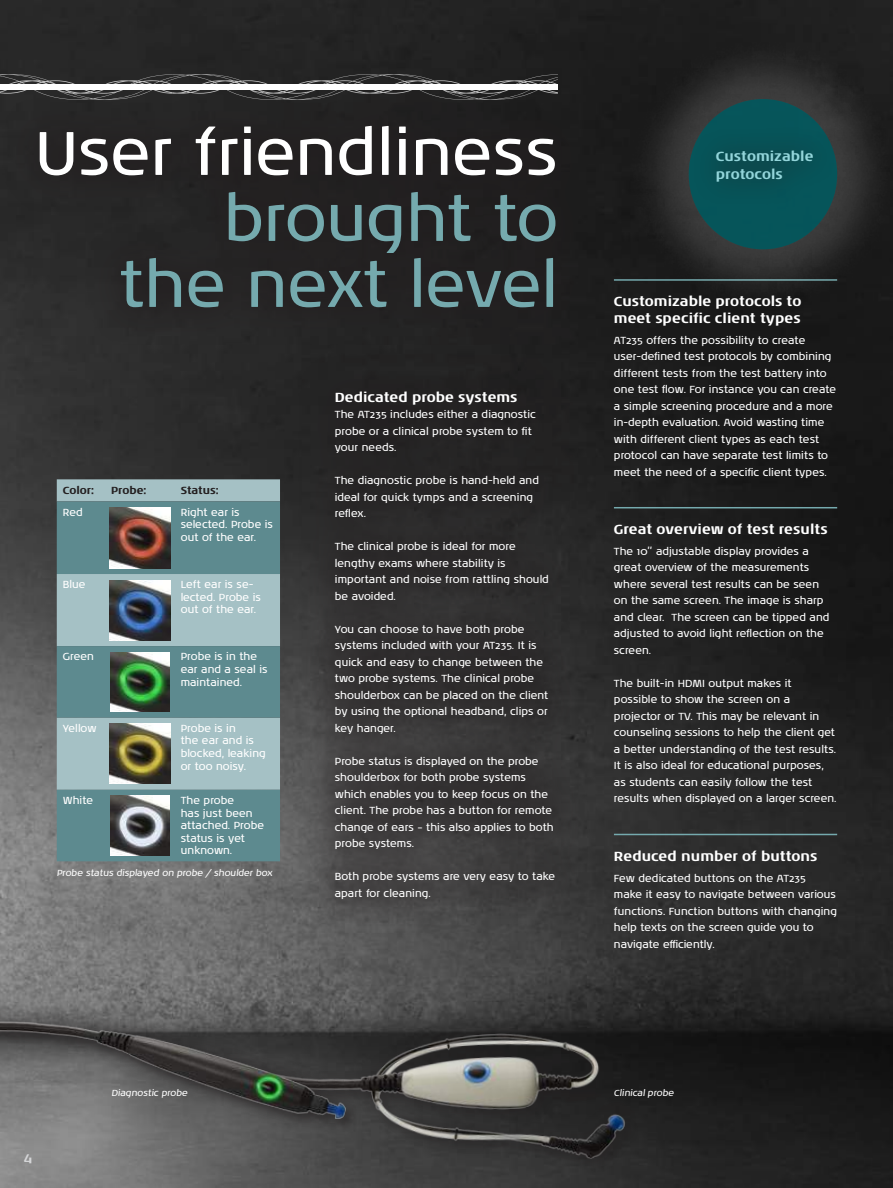
<style>
.page{position:relative;width:893px;height:1188px;background:#fff}
.page>*{position:absolute;margin:0;border:0;box-sizing:border-box;transform-origin:0 0}
.t1{font:63px/66px "Noa LT Std";color:#75aaae;text-align:right}
.t2{font:63px "Noa LT Std";letter-spacing:.005em;color:#fff}
.t3{font:700 13.5px/16.5px "Noa LT Std";color:#fff}
.t4{font:700 13.5px "Noa LT Pro";color:#fff}
.t5{font:700 13.5px "Noa LT Std";color:#93d5da}
.t6{font:700 13.5px "Noa LT Std";color:#d4d5d7}
.t7{font:10.5px/16.5px "Noa LT Std";color:#fff}
.t8{font:10.5px/12.6px "Noa LT Pro";color:#fff}
.t9{font:700 10.5px "Noa LT Pro";color:#231f20}
.t10{font:italic 9px "Noa LT Pro";color:#fff}
</style>
<div class="page">
<img style="left:0;top:0;width:893px;height:1188px">
<svg style="left:0;top:74px;width:558px;height:10px;background:#393939"></svg>
<div style="left:0;top:84px;width:558px;height:6px;background:#fff"></div>
<hr style="left:614px;top:279px;width:223px;height:2px;background:#75aaae">
<hr style="left:614px;top:507px;width:223px;height:1px;background:#75aaae">
<hr style="left:614px;top:834px;width:223px;height:1px;background:#75aaae">
<div style="left:296px;top:353px;width:296px;height:583px;background:#231f20;opacity:.57"></div>
<div style="left:622px;top:33px;width:271px;height:283px;background:#fff;opacity:.22"></div>
<div style="left:689px;top:99px;width:148px;height:150px;background:#06555a;border-radius:50%"></div>
<div style="left:690px;top:124px;width:149px;height:84px;background:#075257"></div>
<div style="left:0;top:87px;width:594px;height:259px;background:#231f20"></div>
<div style="left:57px;top:479px;width:223px;height:22px;background:#a5c1c5"></div>
<svg style="left:57px;top:501px;width:223px;height:360px;background:#799fa3"></svg>
<img style="left:110px;top:507px;width:60px;height:61px">
<img style="left:110px;top:580px;width:60px;height:60px">
<img style="left:110px;top:652px;width:60px;height:60px">
<img style="left:110px;top:724px;width:60px;height:60px">
<img style="left:110px;top:796px;width:60px;height:59px">
<img style="left:218px;top:968px;width:454px;height:220px">
<img style="left:0;top:951px;width:384px;height:209px">
<h1 class="t2" style="left:35px;top:115px;width:525px">User friendliness</h1>
<h1 class="t1" style="left:119px;top:188px;width:440px">brought to the next level</h1>
<p class="t9" style="left:63px;top:482px;width:33px">Color:</p>
<p class="t9" style="left:111px;top:482px;width:37px">Probe:</p>
<p class="t9" style="left:181px;top:482px;width:39px">Status:</p>
<p class="t8" style="left:63px;top:505px;width:21px">Red</p>
<p class="t8" style="left:181px;top:505px;width:94px">Right ear is selected. Probe is out of the ear.</p>
<p class="t8" style="left:63px;top:578px;width:24px">Blue</p>
<p class="t8" style="left:181px;top:578px;width:82px">Left ear is se&shy;lected. Probe is out of the ear.</p>
<p class="t8" style="left:63px;top:650px;width:33px">Green</p>
<p class="t8" style="left:181px;top:650px;width:88px">Probe is in the ear and a seal is maintained.</p>
<p class="t8" style="left:63px;top:722px;width:35px">Yellow</p>
<p class="t8" style="left:181px;top:722px;width:86px">Probe is in<br>the ear and is blocked, leaking or too noisy.</p>
<p class="t8" style="left:63px;top:794px;width:32px">White</p>
<p class="t8" style="left:181px;top:794px;width:85px">The probe<br>has just been attached. Probe status is yet unknown.</p>
<p class="t10" style="left:57px;top:867px;width:217px">Probe status displayed on probe / shoulder box</p>
<p class="t3" style="left:335px;top:389px;width:184px">Dedicated probe systems</p>
<p class="t7" style="left:335px;top:407px;width:203px">The AT235 includes either a diagnostic probe or a clinical probe system to fit your needs.</p>
<p class="t7" style="left:335px;top:473px;width:206px">The diagnostic probe is hand-held and ideal for quick tymps and a screening reflex.</p>
<p class="t7" style="left:335px;top:539px;width:215px">The clinical probe is ideal for more lengthy exams where stability is important and noise from rattling should be avoided.</p>
<p class="t7" style="left:335px;top:621px;width:215px">You can choose to have both probe systems included with your AT235. It is quick and easy to change between the two probe systems. The clinical probe shoulderbox can be placed on the client by using the optional headband, clips or key hanger.</p>
<p class="t7" style="left:335px;top:753px;width:220px">Probe status is displayed on the probe shoulderbox for both probe systems which enables you to keep focus on the client. The probe has a button for remote change of ears – this also applies to both probe systems.</p>
<p class="t7" style="left:335px;top:869px;width:222px">Both probe systems are very easy to take apart for cleaning.</p>
<p class="t5" style="left:716px;top:148px;width:99px">Customizable</p>
<p class="t5" style="left:716px;top:166px;width:68px">protocols</p>
<p class="t3" style="left:614px;top:294px;width:189px">Customizable protocols to meet specific client types</p>
<p class="t7" style="left:614px;top:332px;width:224px">AT235 offers the possibility to create user-defined test protocols by combining different tests from the test battery into one test flow. For instance you can create a simple screening procedure and a more in-depth evaluation. Avoid wasting time with different client types as each test protocol can have separate test limits to meet the need of a specific client types.</p>
<p class="t3" style="left:614px;top:521px;width:215px">Great overview of test results</p>
<p class="t7" style="left:614px;top:543px;width:217px">The 10” adjustable display provides a great overview of the measurements where several test results can be seen on the same screen. The image is sharp and clear. The screen can be tipped and adjusted to avoid light reflection on the screen.</p>
<p class="t7" style="left:614px;top:675px;width:224px">The built-in HDMI output makes it possible to show the screen on a projector or TV. This may be relevant in counseling sessions to help the client get a better understanding of the test results.<br>It is also ideal for educational purposes, as students can easily follow the test results when displayed on a larger screen.</p>
<p class="t4" style="left:614px;top:846px;width:205px">Reduced number of buttons</p>
<p class="t8" style="left:614px;top:870px;width:225px;line-height:16.5px">Few dedicated buttons on the AT235<br>make it easy to navigate between various functions. Function buttons with changing help texts on the screen guide you to navigate efficiently.</p>
<p class="t6" style="left:24px;top:1148px;width:10px">4</p>
<p class="t10" style="left:112px;top:1087px;width:78px">Diagnostic probe</p>
<p class="t10" style="left:614px;top:1087px;width:61px">Clinical probe</p>
</div>
